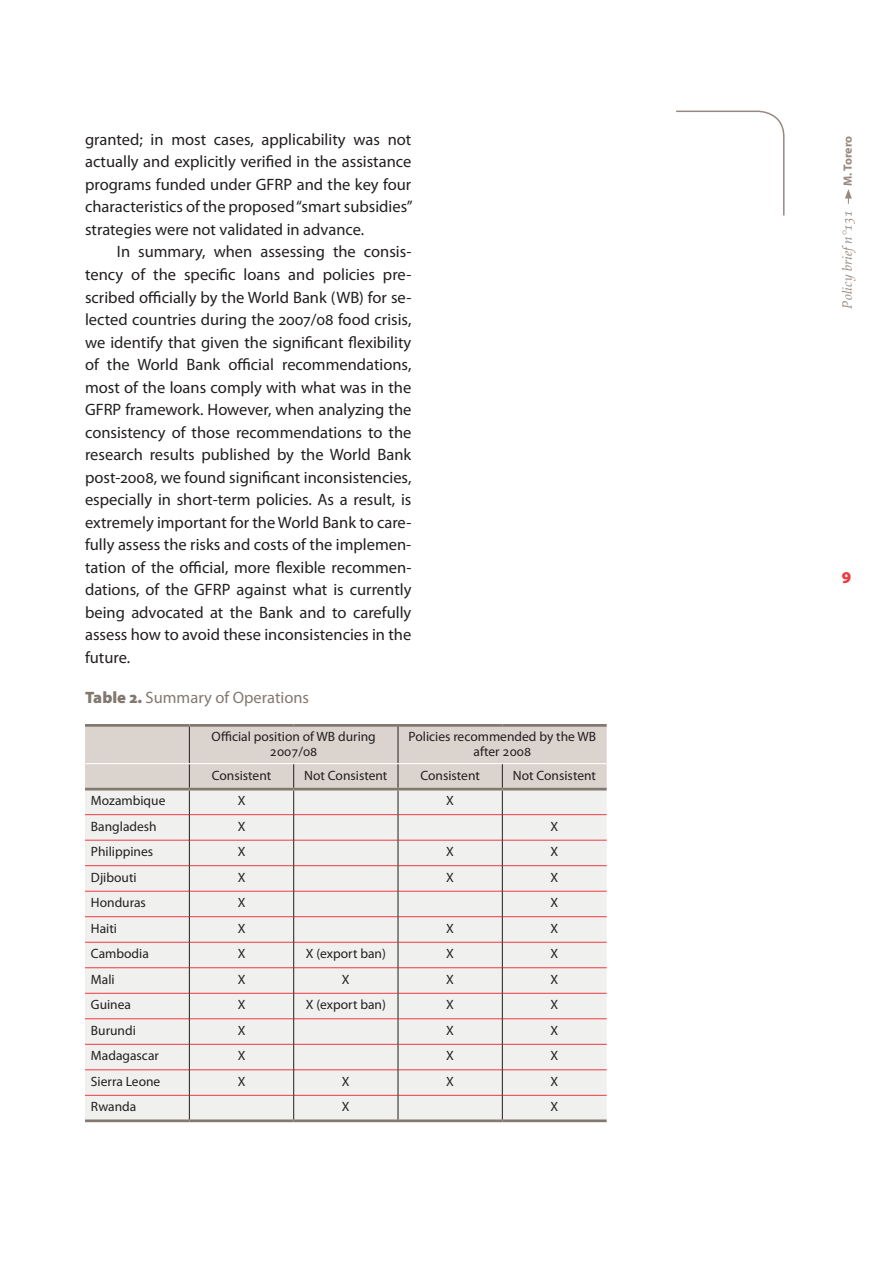
<style>
.page{position:relative;width:893px;height:1263px;background:#fff}
.page>*{position:absolute;margin:0;border:0;box-sizing:border-box;transform-origin:0 0}
.t1{font:16.5px/22.5px "Myriad Pro";color:#231f20;text-align:justify}
.t2{font:16.5px "Myriad Pro";color:#83786f}
.t3{font:900 16.5px "Myriad Pro";color:#ee3a41}
.t4{font:13.5px/14.2px "Myriad Pro";color:#231f20;text-align:center}
.t5{font:italic 13.5px "Palatino Linotype";color:#968980}
.t6{font:700 12px "Myriad Pro";letter-spacing:-.01em;color:#968980}
.s1{font-weight:900}
</style>
<div class="page">
<svg style="left:845px;top:189px;width:7px;height:15px"></svg>
<svg style="left:676px;top:110px;width:109px;height:106px"></svg>
<hr style="left:85px;top:724px;width:104px;height:3px;background:#83786f">
<hr style="left:189px;top:724px;width:105px;height:3px;background:#83786f">
<hr style="left:294px;top:724px;width:104px;height:3px;background:#83786f">
<hr style="left:398px;top:724px;width:104px;height:3px;background:#83786f">
<hr style="left:502px;top:724px;width:105px;height:3px;background:#83786f">
<hr style="left:85px;top:1119px;width:104px;height:3px;background:#83786f">
<hr style="left:189px;top:1119px;width:105px;height:3px;background:#83786f">
<hr style="left:294px;top:1119px;width:104px;height:3px;background:#83786f">
<hr style="left:398px;top:1119px;width:104px;height:3px;background:#83786f">
<hr style="left:502px;top:1119px;width:105px;height:3px;background:#83786f">
<svg style="left:85px;top:725px;width:522px;height:394px"></svg>
<hr style="left:85px;top:788px;width:104px;height:2px;background:#83786f">
<hr style="left:189px;top:788px;width:105px;height:2px;background:#83786f">
<hr style="left:294px;top:788px;width:104px;height:2px;background:#83786f">
<hr style="left:398px;top:788px;width:104px;height:2px;background:#83786f">
<hr style="left:502px;top:788px;width:105px;height:2px;background:#83786f">
<hr style="left:85px;top:763px;width:104px;height:1px;background:#fff">
<hr style="left:189px;top:763px;width:105px;height:1px;background:#fff">
<hr style="left:294px;top:763px;width:104px;height:1px;background:#fff">
<hr style="left:398px;top:763px;width:104px;height:1px;background:#fff">
<hr style="left:502px;top:763px;width:105px;height:1px;background:#fff">
<p class="t1" style="left:85px;top:128px;width:329px">granted; in most cases, applicability was not actually and explicitly verified in the assistance programs funded under GFRP and the key four characteristics of the proposed “smart subsidies” strategies were not validated in advance.</p>
<p class="t1" style="left:85px;top:240px;width:328px;text-indent:32px">In summary, when assessing the consis&shy;tency of the specific loans and policies pre&shy;scribed officially by the World Bank (WB) for se&shy;lected countries during the 2007/08 food crisis, we identify that given the significant flexibility of the World Bank official recommendations, most of the loans comply with what was in the GFRP framework. However, when analyzing the consistency of those recommendations to the research results published by the World Bank post-2008, we found significant inconsistencies, especially in short-term policies. As a result, is extremely important for the World Bank to care&shy;fully assess the risks and costs of the implemen&shy;tation of the official, more flexible recommen&shy;dations, of the GFRP against what is currently being advocated at the Bank and to carefully assess how to avoid these inconsistencies in the future.</p>
<p class="t2" style="left:85px;top:687px;width:226px"><span class="s1">Table 2.</span> Summary of Operations</p>
<p class="t4" style="left:212px;top:729px;width:166px">Official position of WB during<br>2007/08</p>
<p class="t4" style="left:409px;top:729px;width:189px">Policies recommended by the WB after 2008</p>
<p class="t4" style="left:212px;top:768px;width:61px">Consistent</p>
<p class="t4" style="left:304px;top:768px;width:85px">Not Consistent</p>
<p class="t4" style="left:420px;top:768px;width:61px">Consistent</p>
<p class="t4" style="left:513px;top:768px;width:85px">Not Consistent</p>
<p class="t4" style="left:91px;top:793px;width:76px">Mozambique</p>
<p class="t4" style="left:238px;top:793px;width:9px">X</p>
<p class="t4" style="left:446px;top:793px;width:9px">X</p>
<p class="t4" style="left:91px;top:819px;width:67px">Bangladesh</p>
<p class="t4" style="left:238px;top:819px;width:9px">X</p>
<p class="t4" style="left:551px;top:819px;width:9px">X</p>
<p class="t4" style="left:91px;top:844px;width:64px">Philippines</p>
<p class="t4" style="left:238px;top:844px;width:9px">X</p>
<p class="t4" style="left:446px;top:844px;width:9px">X</p>
<p class="t4" style="left:551px;top:844px;width:9px">X</p>
<p class="t4" style="left:91px;top:870px;width:47px">Djibouti</p>
<p class="t4" style="left:238px;top:870px;width:9px">X</p>
<p class="t4" style="left:446px;top:870px;width:9px">X</p>
<p class="t4" style="left:551px;top:870px;width:9px">X</p>
<p class="t4" style="left:91px;top:895px;width:56px">Honduras</p>
<p class="t4" style="left:238px;top:895px;width:9px">X</p>
<p class="t4" style="left:551px;top:895px;width:9px">X</p>
<p class="t4" style="left:91px;top:921px;width:28px">Haiti</p>
<p class="t4" style="left:238px;top:921px;width:9px">X</p>
<p class="t4" style="left:446px;top:921px;width:9px">X</p>
<p class="t4" style="left:551px;top:921px;width:9px">X</p>
<p class="t4" style="left:91px;top:946px;width:59px">Cambodia</p>
<p class="t4" style="left:238px;top:946px;width:9px">X</p>
<p class="t4" style="left:306px;top:946px;width:82px">X (export ban)</p>
<p class="t4" style="left:446px;top:946px;width:9px">X</p>
<p class="t4" style="left:551px;top:946px;width:9px">X</p>
<p class="t4" style="left:91px;top:972px;width:25px">Mali</p>
<p class="t4" style="left:238px;top:972px;width:9px">X</p>
<p class="t4" style="left:342px;top:972px;width:9px">X</p>
<p class="t4" style="left:446px;top:972px;width:9px">X</p>
<p class="t4" style="left:551px;top:972px;width:9px">X</p>
<p class="t4" style="left:91px;top:997px;width:42px">Guinea</p>
<p class="t4" style="left:238px;top:997px;width:9px">X</p>
<p class="t4" style="left:306px;top:997px;width:82px">X (export ban)</p>
<p class="t4" style="left:446px;top:997px;width:9px">X</p>
<p class="t4" style="left:551px;top:997px;width:9px">X</p>
<p class="t4" style="left:91px;top:1023px;width:46px">Burundi</p>
<p class="t4" style="left:238px;top:1023px;width:9px">X</p>
<p class="t4" style="left:446px;top:1023px;width:9px">X</p>
<p class="t4" style="left:551px;top:1023px;width:9px">X</p>
<p class="t4" style="left:91px;top:1048px;width:69px">Madagascar</p>
<p class="t4" style="left:238px;top:1048px;width:9px">X</p>
<p class="t4" style="left:446px;top:1048px;width:9px">X</p>
<p class="t4" style="left:551px;top:1048px;width:9px">X</p>
<p class="t4" style="left:91px;top:1074px;width:71px">Sierra Leone</p>
<p class="t4" style="left:238px;top:1074px;width:9px">X</p>
<p class="t4" style="left:342px;top:1074px;width:9px">X</p>
<p class="t4" style="left:446px;top:1074px;width:9px">X</p>
<p class="t4" style="left:551px;top:1074px;width:9px">X</p>
<p class="t4" style="left:91px;top:1099px;width:47px">Rwanda</p>
<p class="t4" style="left:342px;top:1099px;width:9px">X</p>
<p class="t4" style="left:551px;top:1099px;width:9px">X</p>
<p class="t6" style="left:840px;top:186px;width:51px;rotate:-90deg">M. Torero</p>
<p class="t5" style="left:838px;top:309px;width:100px;rotate:-90deg">Policy briefn°131</p>
<p class="t3" style="left:842px;top:567px;width:11px">9</p>
</div>
